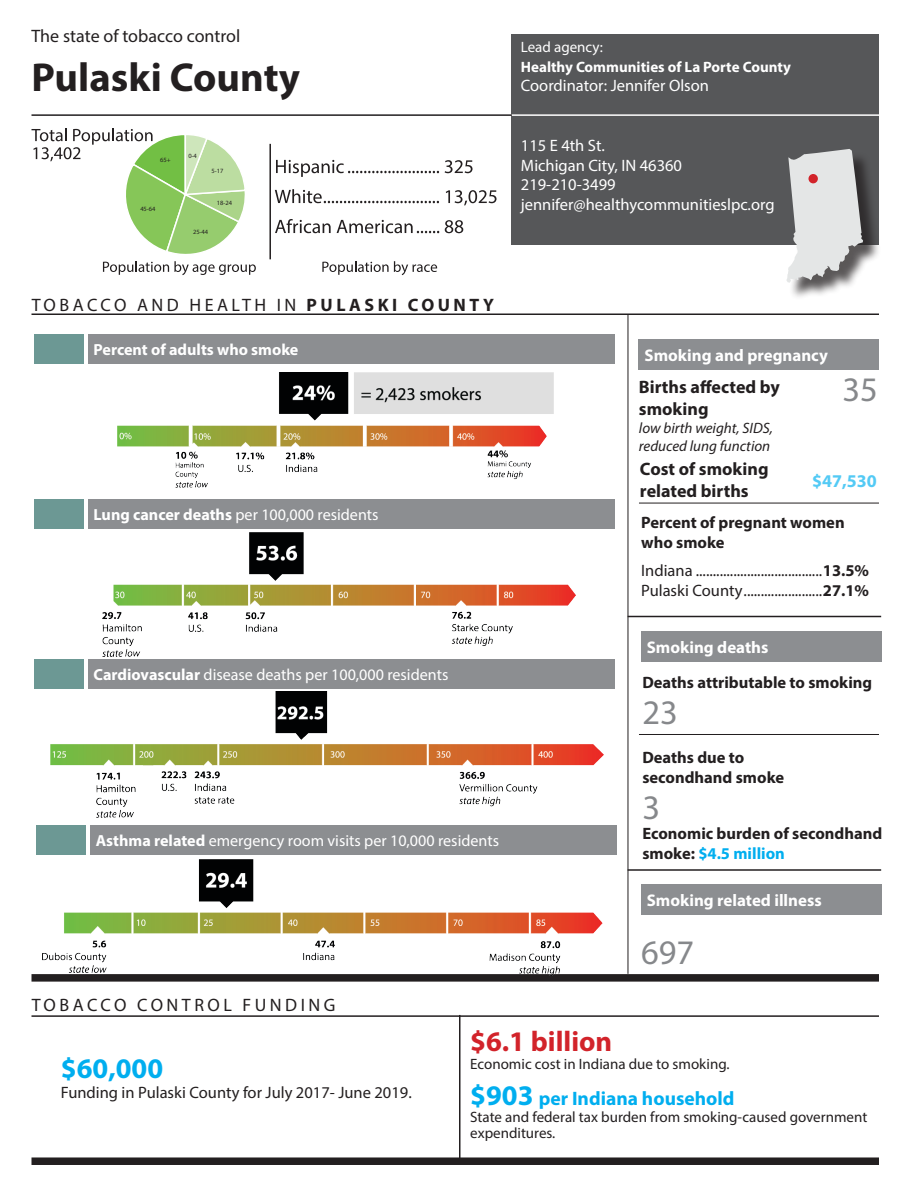
<style>
.page{position:relative;width:918px;height:1188px;background:#fff}
.page>*{position:absolute;margin:0;border:0;box-sizing:border-box;transform-origin:0 0}
.t1{font:700 40.5px "Myriad Pro";color:#231f20}
.t2{font:34.5px "Myriad Pro";color:#86888b}
.t3{font:700 28.5px "Myriad Pro";color:#d2232a}
.t4{font:700 28.5px "Myriad Pro";color:#00aeef}
.t5{font:700 19.5px "Myriad Pro";color:#00aeef}
.t6{font:18px "Myriad Pro";letter-spacing:.195em;color:#231f20}
.t7{font:700 18px/21.6px "Myriad Pro";color:#231f20}
.t8{font:18px "Myriad Pro";color:#231f20}
.t9{font:700 18px "Myriad Pro";color:#53caf5}
.t10{font:700 16.95px "Myriad Pro";color:#fff}
.t11{font:16.5px/19.8px "Myriad Pro";color:#231f20}
.t12{font:700 16.5px/19.8px "Myriad Pro";color:#231f20}
.t13{font:16.5px/19.8px "Myriad Pro";color:#fff}
.t14{font:16.05px "Myriad Pro";color:#fff}
.t15{font:700 16.05px "Myriad Pro";color:#fff}
.t16{font:15px/16.5px "Myriad Pro";color:#231f20}
.t17{font:italic 15px/18px "Myriad Pro";color:#231f20}
.t18{font:700 15px "Myriad Pro";color:#fff}
.t19{font:15px "Myriad Pro";color:#fff}
.t20{font:6.45px "Myriad Pro";color:#231f20}
.s1{font-weight:700}
.s2{color:#00aeef}
.s3{font-size:28.5px}
</style>
<div class="page">
<div style="left:512px;top:34px;width:367px;height:211px;background:#565759"></div>
<div style="left:88px;top:499px;width:526px;height:29px;background:#8c8e91"></div>
<div style="left:88px;top:335px;width:526px;height:29px;background:#8c8e91"></div>
<div style="left:639px;top:339px;width:240px;height:31px;background:#8c8e91"></div>
<div style="left:641px;top:631px;width:240px;height:31px;background:#8c8e91"></div>
<div style="left:641px;top:884px;width:240px;height:31px;background:#8c8e91"></div>
<div style="left:88px;top:659px;width:526px;height:30px;background:#8c8e91"></div>
<div style="left:90px;top:825px;width:526px;height:29px;background:#8c8e91"></div>
<div style="left:34px;top:659px;width:50px;height:30px;background:#6c9894"></div>
<div style="left:36px;top:825px;width:50px;height:29px;background:#6c9894"></div>
<div style="left:34px;top:499px;width:50px;height:29px;background:#6c9894"></div>
<div style="left:34px;top:335px;width:50px;height:29px;background:#6c9894"></div>
<div style="left:32px;top:974px;width:847px;height:8px;background:#231f20"></div>
<div style="left:32px;top:1157px;width:847px;height:8px;background:#231f20"></div>
<hr style="left:32px;top:314px;width:847px;height:1px;background:#231f20">
<hr style="left:628px;top:315px;width:1px;height:659px;background:#231f20">
<hr style="left:639px;top:503px;width:240px;height:1px;background:#231f20">
<hr style="left:639px;top:734px;width:240px;height:1px;background:#231f20">
<hr style="left:628px;top:616px;width:253px;height:1px;background:#231f20">
<hr style="left:628px;top:869px;width:253px;height:2px;background:#231f20">
<hr style="left:504px;top:114px;width:388px;height:2px;background:#fff">
<hr style="left:32px;top:114px;width:480px;height:2px;background:#231f20">
<div style="left:790px;top:152px;width:91px;height:149px;background:#231f20;opacity:.75"></div>
<svg style="left:786px;top:149px;width:77px;height:134px;background:#c5c6c6"></svg>
<div style="left:808px;top:174px;width:10px;height:9px;background:#d2232a;border-radius:50%"></div>
<hr style="left:32px;top:1015px;width:847px;height:2px;background:#231f20">
<hr style="left:459px;top:1015px;width:1px;height:146px;background:#231f20">
<hr style="left:269px;top:144px;width:2px;height:115px;background:#231f20">
<svg style="left:32px;top:128px;width:224px;height:147px"></svg>
<svg style="left:322px;top:261px;width:115px;height:14px"></svg>
<svg style="left:276px;top:160px;width:163px;height:17px"></svg>
<svg style="left:445px;top:160px;width:28px;height:13px"></svg>
<svg style="left:275px;top:189px;width:164px;height:14px"></svg>
<svg style="left:446px;top:190px;width:51px;height:15px"></svg>
<svg style="left:275px;top:219px;width:56px;height:14px"></svg>
<svg style="left:337px;top:220px;width:102px;height:13px"></svg>
<svg style="left:445px;top:220px;width:18px;height:13px"></svg>
<img style="left:118px;top:372px;width:436px;height:116px">
<img style="left:103px;top:532px;width:472px;height:125px">
<img style="left:50px;top:692px;width:553px;height:126px">
<img style="left:43px;top:860px;width:559px;height:116px">
<p class="t8" style="left:32px;top:25px;width:210px">The state of tobacco control</p>
<h1 class="t1" style="left:32px;top:51px;width:270px">Pulaski County</h1>
<p class="t20" style="left:160px;top:156px;width:12px">65+</p>
<p class="t20" style="left:140px;top:205px;width:17px">45-64</p>
<p class="t20" style="left:188px;top:151px;width:10px">0-4</p>
<p class="t20" style="left:212px;top:167px;width:13px">5-17</p>
<p class="t20" style="left:217px;top:199px;width:17px">18-24</p>
<p class="t20" style="left:193px;top:228px;width:17px">25-44</p>
<p class="t6" style="left:32px;top:293px;width:464px">TOBACCO AND HEALTH IN <span class="s1">PULASKI COUNTY</span></p>
<p class="t19" style="left:521px;top:37px;width:84px">Lead agency:</p>
<p class="t18" style="left:521px;top:57px;width:271px">Healthy Communities of La Porte County</p>
<p class="t13" style="left:521px;top:76px;width:190px">Coordinator: Jennifer Olson</p>
<p class="t13" style="left:521px;top:135px;width:255px">115 E 4th St.<br>Michigan City, IN 46360<br>219-210-3499 jennifer@healthycommunitieslpc.org</p>
<p class="t15" style="left:94px;top:339px;width:206px">Percent of adults who smoke</p>
<p class="t10" style="left:645px;top:344px;width:185px">Smoking and pregnancy</p>
<p class="t7" style="left:639px;top:376px;width:142px">Births affected by smoking</p>
<p class="t17" style="left:639px;top:418px;width:135px">low birth weight, SIDS, reduced lung function</p>
<h2 class="t2" style="left:843px;top:369px;width:37px">35</h2>
<p class="t14" style="left:94px;top:504px;width:287px"><span class="s1">Lung cancer deaths</span> per 100,000 residents</p>
<p class="t14" style="left:94px;top:665px;width:356px"><span class="s1">Cardiovascular</span> disease deaths per 100,000 residents</p>
<p class="t14" style="left:96px;top:830px;width:405px"><span class="s1">Asthma related</span> emergency room visits per 10,000 residents</p>
<p class="t6" style="left:32px;top:994px;width:305px">TOBACCO CONTROL FUNDING</p>
<p class="t7" style="left:640px;top:458px;width:130px">Cost of smoking related births</p>
<p class="t9" style="left:812px;top:469px;width:66px">$47,530</p>
<p class="t12" style="left:641px;top:512px;width:205px">Percent of pregnant women who smoke</p>
<p class="t11" style="left:641px;top:561px;width:229px">Indiana .....................................<span class="s1">13.5%<br></span>Pulaski County.......................<span class="s1">27.1%</span></p>
<p class="t10" style="left:647px;top:636px;width:123px">Smoking deaths</p>
<p class="t12" style="left:642px;top:672px;width:231px">Deaths attributable to smoking</p>
<h2 class="t2" style="left:642px;top:691px;width:37px">23</h2>
<p class="t12" style="left:642px;top:747px;width:143px">Deaths due to secondhand smoke</p>
<h2 class="t2" style="left:642px;top:786px;width:19px">3</h2>
<p class="t12" style="left:642px;top:823px;width:241px">Economic burden of secondhand smoke: <span class="s2">$4.5 million</span></p>
<p class="t10" style="left:647px;top:889px;width:176px">Smoking related illness</p>
<h2 class="t2" style="left:641px;top:931px;width:55px">697</h2>
<h3 class="t4" style="left:61px;top:1050px;width:104px">$60,000</h3>
<p class="t11" style="left:61px;top:1082px;width:352px">Funding in Pulaski County for July 2017- June 2019.</p>
<h3 class="t3" style="left:470px;top:1023px;width:144px">$6.1 billion</h3>
<p class="t16" style="left:470px;top:1056px;width:261px">Economic cost in Indiana due to smoking.</p>
<p class="t5" style="left:470px;top:1086px;width:266px"><span class="s3">$903</span> per Indiana household</p>
<p class="t16" style="left:470px;top:1108px;width:399px">State and federal tax burden from smoking-caused government expenditures.</p>
</div>
